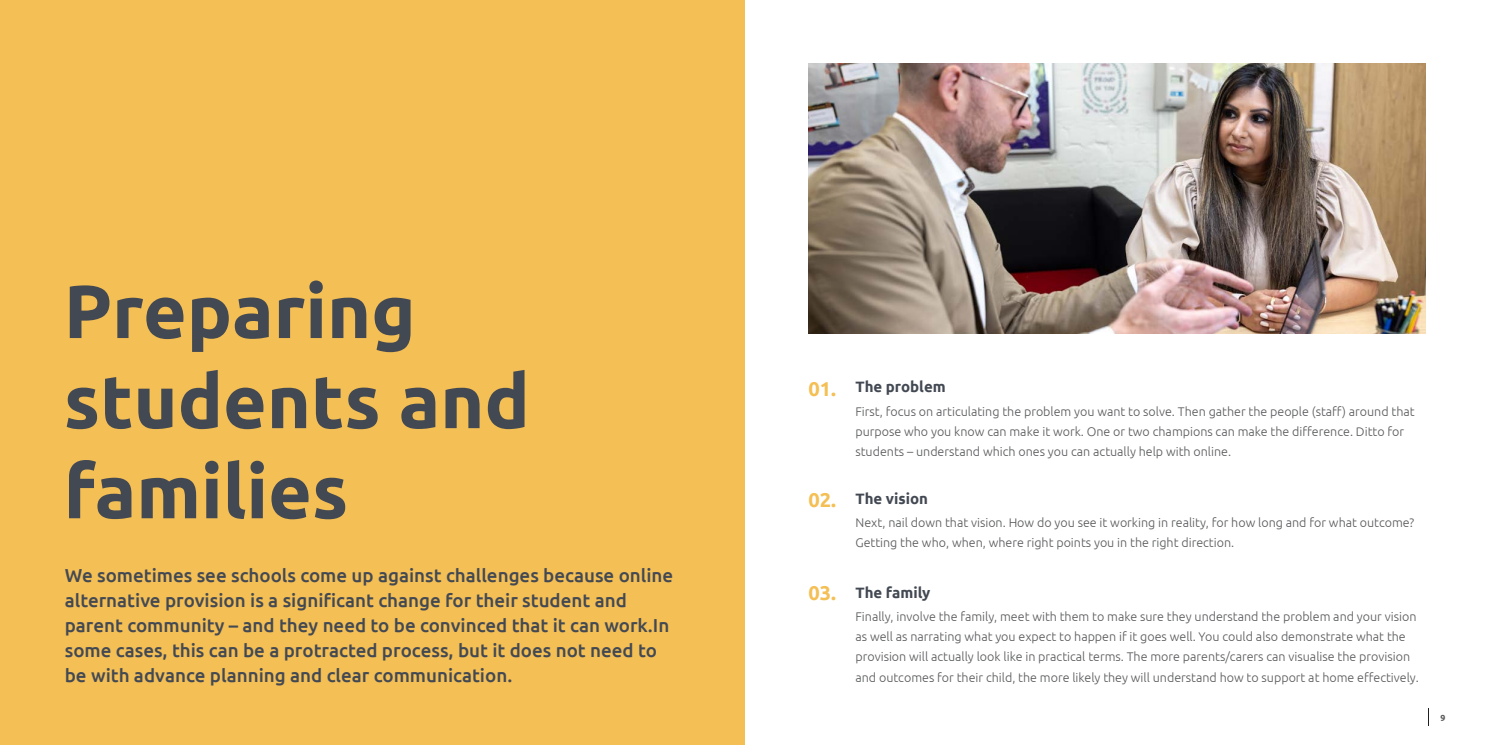
<style>
.page{position:relative;width:1489px;height:745px;background:#fff}
.page>*{position:absolute;margin:0;border:0;box-sizing:border-box;transform-origin:0 0}
.Main_Headings{font:700 75px/90px "Ubuntu";color:#434953}
.t1{font:700 20px "Ubuntu";color:#f4bf55}
.t2{font:500 18.75px/25px "Ubuntu";color:#434953}
.t3{font:700 15px "Ubuntu";color:#434953}
.Bullets{font:300 12.5px/20px "Ubuntu";color:#57585a}
.t4{font:700 8.75px "Ubuntu";color:#57585a}
</style>
<div class="page">
<div style="left:0;top:0;width:744px;height:744px;background:#f4bf55"></div>
<img style="left:808px;top:64px;width:617px;height:269px">
<svg style="left:1428px;top:708px;width:1px;height:17px"></svg>
<p class="Main_Headings" style="left:64px;top:265px;width:467px">Preparing students and families</p>
<h2 class="t2" style="left:65px;top:561px;width:610px">We sometimes see schools come up against challenges because online alternative provision is a significant change for their student and parent community – and they need to be convinced that it can work.In some cases, this can be a protracted process, but it does not need to be with advance planning and clear communication.</h2>
<p class="t1" style="left:808px;top:377px;width:29px">01.</p>
<p class="t1" style="left:808px;top:488px;width:29px">02.</p>
<p class="t1" style="left:808px;top:580px;width:29px">03.</p>
<h3 class="t3" style="left:855px;top:378px;width:92px">The problem</h3>
<p class="Bullets" style="left:855px;top:401px;width:560px">First, focus on articulating the problem you want to solve. Then gather the people (staff) around that purpose who you know can make it work. One or two champions can make the difference. Ditto for students – understand which ones you can actually help with online.</p>
<h3 class="t3" style="left:855px;top:489px;width:74px">The vision</h3>
<p class="Bullets" style="left:855px;top:512px;width:560px">Next, nail down that vision. How do you see it working in reality, for how long and for what outcome?<br>Getting the who, when, where right points you in the right direction.</p>
<h3 class="t3" style="left:855px;top:583px;width:76px">The family</h3>
<h3 class="Bullets" style="left:855px;top:606px;width:565px">Finally, involve the family, meet with them to make sure they understand the problem and your vision as well as narrating what you expect to happen if it goes well. You could also demonstrate what the provision will actually look like in practical terms. The more parents/carers can visualise the provision and outcomes for their child, the more likely they will understand how to support at home effectively.</h3>
<p class="t4" style="left:1440px;top:712px;width:6px">9</p>
</div>
